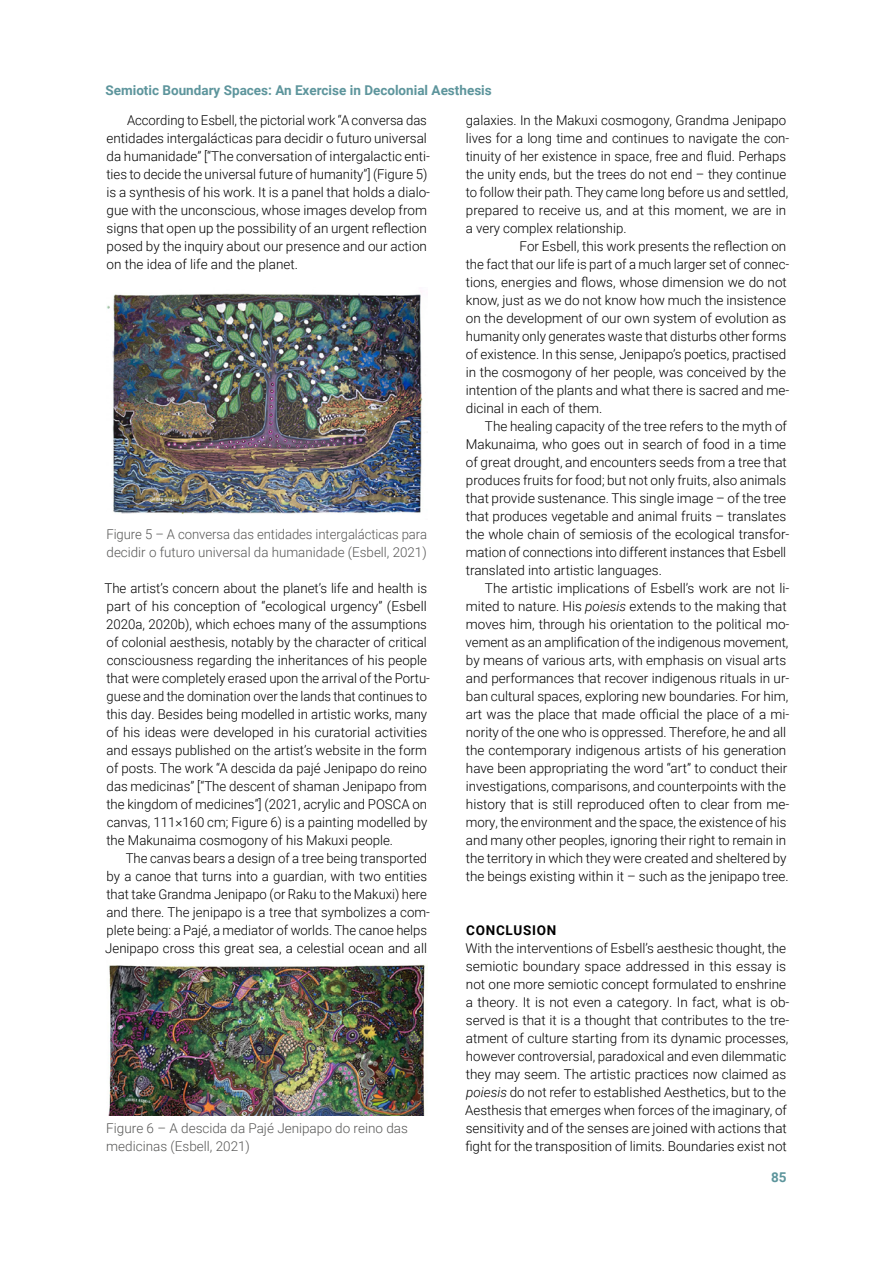
<style>
.page{position:relative;width:893px;height:1263px;background:#fff}
.page>*{position:absolute;margin:0;border:0;box-sizing:border-box;transform-origin:0 0}
.t1{font:300 13.5px/18px "Roboto";color:#000}
.t2{font:300 13.5px/18px "Roboto";color:#575756}
.t3{font:700 13.5px "Roboto";color:#5d959c}
.t4{font:700 13.5px "Roboto";letter-spacing:.055em;color:#000}
.s1{font-style:italic}
</style>
<div class="page">
<img style="left:106px;top:293px;width:317px;height:221px">
<img style="left:108px;top:964px;width:318px;height:151px">
<p class="t3" style="left:105px;top:81px;width:388px">Semiotic Boundary Spaces: An Exercise in Decolonial Aesthesis</p>
<p class="t1" style="left:106px;top:111px;width:325px;text-indent:21px">According to Esbell, the pictorial work “A conversa das entidades intergalácticas para decidir o futuro universal da humanidade” [“The conversation of intergalactic enti&shy;ties to decide the universal future of humanity”] (Figure 5) is a synthesis of his work. It is a panel that holds a dialo&shy;gue with the unconscious, whose images develop from signs that open up the possibility of an urgent reflection posed by the inquiry about our presence and our action on the idea of life and the planet.</p>
<p class="t1" style="left:466px;top:111px;width:325px">galaxies. In the Makuxi cosmogony, Grandma Jenipapo lives for a long time and continues to navigate the con&shy;tinuity of her existence in space, free and fluid. Perhaps the unity ends, but the trees do not end – they continue to follow their path. They came long before us and settled, prepared to receive us, and at this moment, we are in a very complex relationship.</p>
<p class="t1" style="left:466px;top:237px;width:325px;text-indent:54px">For Esbell, this work presents the reflection on the fact that our life is part of a much larger set of connec&shy;tions, energies and flows, whose dimension we do not know, just as we do not know how much the insistence on the development of our own system of evolution as humanity only generates waste that disturbs other forms of existence. In this sense, Jenipapo’s poetics, practised in the cosmogony of her people, was conceived by the intention of the plants and what there is sacred and me&shy;dicinal in each of them.</p>
<p class="t1" style="left:466px;top:417px;width:325px;text-indent:19px">The healing capacity of the tree refers to the myth of Makunaima, who goes out in search of food in a time of great drought, and encounters seeds from a tree that produces fruits for food; but not only fruits, also animals that provide sustenance. This single image – of the tree that produces vegetable and animal fruits – translates the whole chain of semiosis of the ecological transfor&shy;mation of connections into different instances that Esbell translated into artistic languages.</p>
<p class="t1" style="left:465px;top:579px;width:325px;text-indent:20px">The artistic implications of Esbell’s work are not li&shy;mited to nature. His <span class="s1">poiesis</span> extends to the making that moves him, through his orientation to the political mo&shy;vement as an amplification of the indigenous movement, by means of various arts, with emphasis on visual arts and performances that recover indigenous rituals in ur&shy;ban cultural spaces, exploring new boundaries. For him, art was the place that made official the place of a mi&shy;nority of the one who is oppressed. Therefore, he and all the contemporary indigenous artists of his generation have been appropriating the word “art” to conduct their investigations, comparisons, and counterpoints with the history that is still reproduced often to clear from me&shy;mory, the environment and the space, the existence of his and many other peoples, ignoring their right to remain in the territory in which they were created and sheltered by the beings existing within it – such as the jenipapo tree.</p>
<p class="t2" style="left:106px;top:525px;width:322px">Figure 5 – A conversa das entidades intergalácticas para decidir o futuro universal da humanidade (Esbell, 2021)</p>
<p class="t1" style="left:104px;top:579px;width:327px">The artist’s concern about the planet’s life and health is part of his conception of “ecological urgency” (Esbell 2020a, 2020b), which echoes many of the assumptions of colonial aesthesis, notably by the character of critical consciousness regarding the inheritances of his people that were completely erased upon the arrival of the Portu&shy;guese and the domination over the lands that continues to this day. Besides being modelled in artistic works, many of his ideas were developed in his curatorial activities and essays published on the artist’s website in the form of posts. The work “A descida da pajé Jenipapo do reino das medicinas” [“The descent of shaman Jenipapo from the kingdom of medicines”] (2021, acrylic and POSCA on canvas, 111×160 cm; Figure 6) is a painting modelled by the Makunaima cosmogony of his Makuxi people.</p>
<p class="t1" style="left:105px;top:849px;width:326px;text-indent:20px">The canvas bears a design of a tree being transported by a canoe that turns into a guardian, with two entities that take Grandma Jenipapo (or Raku to the Makuxi) here and there. The jenipapo is a tree that symbolizes a com&shy;plete being: a Pajé, a mediator of worlds. The canoe helps Jenipapo cross this great sea, a celestial ocean and all</p>
<p class="t4" style="left:466px;top:921px;width:92px">CONCLUSION</p>
<p class="t1" style="left:465px;top:939px;width:326px">With the interventions of Esbell’s aesthesic thought, the semiotic boundary space addressed in this essay is not one more semiotic concept formulated to enshrine a theory. It is not even a category. In fact, what is ob&shy;served is that it is a thought that contributes to the tre&shy;atment of culture starting from its dynamic processes, however controversial, paradoxical and even dilemmatic they may seem. The artistic practices now claimed as <span class="s1">poiesis</span> do not refer to established Aesthetics, but to the Aesthesis that emerges when forces of the imaginary, of sensitivity and of the senses are joined with actions that fight for the transposition of limits. Boundaries exist not</p>
<p class="t2" style="left:106px;top:1119px;width:303px">Figure 6 – A descida da Pajé Jenipapo do reino das medicinas (Esbell, 2021)</p>
<p class="t3" style="left:771px;top:1167px;width:17px">85</p>
</div>
